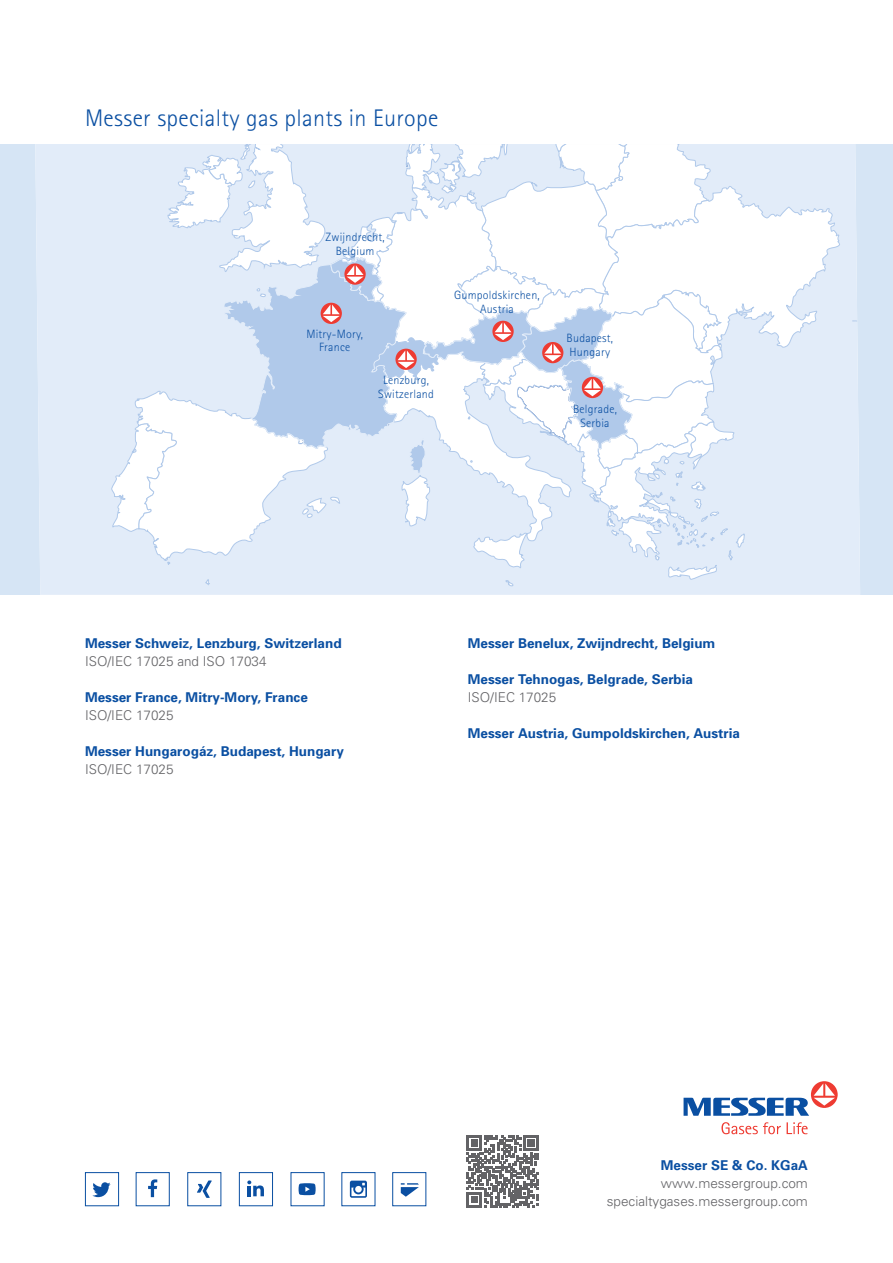
<style>
.page{position:relative;width:893px;height:1263px;background:#fff}
.page>*{position:absolute;margin:0;border:0;box-sizing:border-box;transform-origin:0 0}
.t1{font:300 24px "AT Rotis Sans Serif";letter-spacing:.015em;color:#0a4fa2}
.t2{font:700 13.5px "Univers";color:#0a4fa2}
.t3{font:300 13.5px/18px "Univers CE";color:#636366;text-align:right}
.t4{font:700 13.5px "Univers CE";color:#0a4fa2}
.t5{font:300 12px/13.5px "AT Rotis Sans Serif";letter-spacing:.02em;color:#0a4fa2;text-align:center}
</style>
<div class="page">
<div style="left:0;top:144px;width:893px;height:451px;background:#d6e5f5"></div>
<div style="left:342px;top:144px;width:518px;height:451px;background:#e2ecf9"></div>
<svg style="left:851px;top:320px;width:9px;height:6px"></svg>
<div style="left:40px;top:587px;width:302px;height:8px;background:#e2ecf9"></div>
<svg style="left:467px;top:1135px;width:72px;height:72px"></svg>
<svg style="left:35px;top:144px;width:805px;height:443px"></svg>
<div style="left:136px;top:1172px;width:34px;height:34px;background:#fff;border:1px solid #0a4fa2"></div>
<svg style="left:148px;top:1179px;width:9px;height:18px"></svg>
<div style="left:392px;top:1172px;width:34px;height:34px;background:#fff;border:1px solid #0a4fa2"></div>
<svg style="left:401px;top:1183px;width:18px;height:14px"></svg>
<div style="left:187px;top:1172px;width:34px;height:34px;background:#fff;border:1px solid #0a4fa2"></div>
<svg style="left:197px;top:1180px;width:15px;height:18px"></svg>
<svg style="left:350px;top:1180px;width:17px;height:18px"></svg>
<div style="left:239px;top:1172px;width:34px;height:34px;background:#fff;border:1px solid #0a4fa2"></div>
<svg style="left:247px;top:1180px;width:17px;height:16px"></svg>
<svg style="left:299px;top:1183px;width:17px;height:12px"></svg>
<div style="left:85px;top:1172px;width:34px;height:34px;background:#fff;border:1px solid #0a4fa2"></div>
<svg style="left:92px;top:1182px;width:19px;height:15px"></svg>
<svg style="left:721px;top:1122px;width:87px;height:12px"></svg>
<svg style="left:811px;top:1081px;width:27px;height:27px"></svg>
<svg style="left:684px;top:1083px;width:151px;height:33px"></svg>
<h1 class="t1" style="left:85px;top:104px;width:355px">Messer specialty gas plants in Europe</h1>
<p class="t5" style="left:325px;top:231px;width:61px">Zwijndrecht,<br>Belgium</p>
<p class="t5" style="left:454px;top:289px;width:87px">Gumpoldskirchen,<br>Austria</p>
<p class="t5" style="left:306px;top:327px;width:58px">Mitry-Mory,<br>France</p>
<p class="t5" style="left:567px;top:331px;width:48px;text-align:left">Budapest,<br>Hungary</p>
<p class="t5" style="left:378px;top:373px;width:57px">Lenzburg,<br>Switzerland</p>
<p class="t5" style="left:573px;top:402px;width:45px">Belgrade,<br>Serbia</p>
<p class="t2" style="left:85px;top:635px;width:258px">Messer Schweiz, Lenzburg, Switzerland</p>
<p class="t3" style="left:85px;top:652px;width:183px">ISO/IEC 17025 and ISO 17034</p>
<p class="t2" style="left:85px;top:689px;width:224px">Messer France, Mitry-Mory, France</p>
<p class="t3" style="left:85px;top:706px;width:90px">ISO/IEC 17025</p>
<p class="t2" style="left:85px;top:743px;width:260px">Messer Hungarogáz, Budapest, Hungary</p>
<p class="t3" style="left:85px;top:760px;width:90px">ISO/IEC 17025</p>
<p class="t2" style="left:468px;top:635px;width:249px">Messer Benelux, Zwijndrecht, Belgium</p>
<p class="t2" style="left:468px;top:671px;width:227px">Messer Tehnogas, Belgrade, Serbia</p>
<p class="t3" style="left:468px;top:688px;width:90px">ISO/IEC 17025</p>
<p class="t2" style="left:468px;top:725px;width:274px">Messer Austria, Gumpoldskirchen, Austria</p>
<p class="t4" style="left:661px;top:1157px;width:149px">Messer SE &amp; Co. KGaA</p>
<p class="t3" style="left:607px;top:1174px;width:203px">www.messergroup.com specialtygases.messergroup.com</p>
</div>
